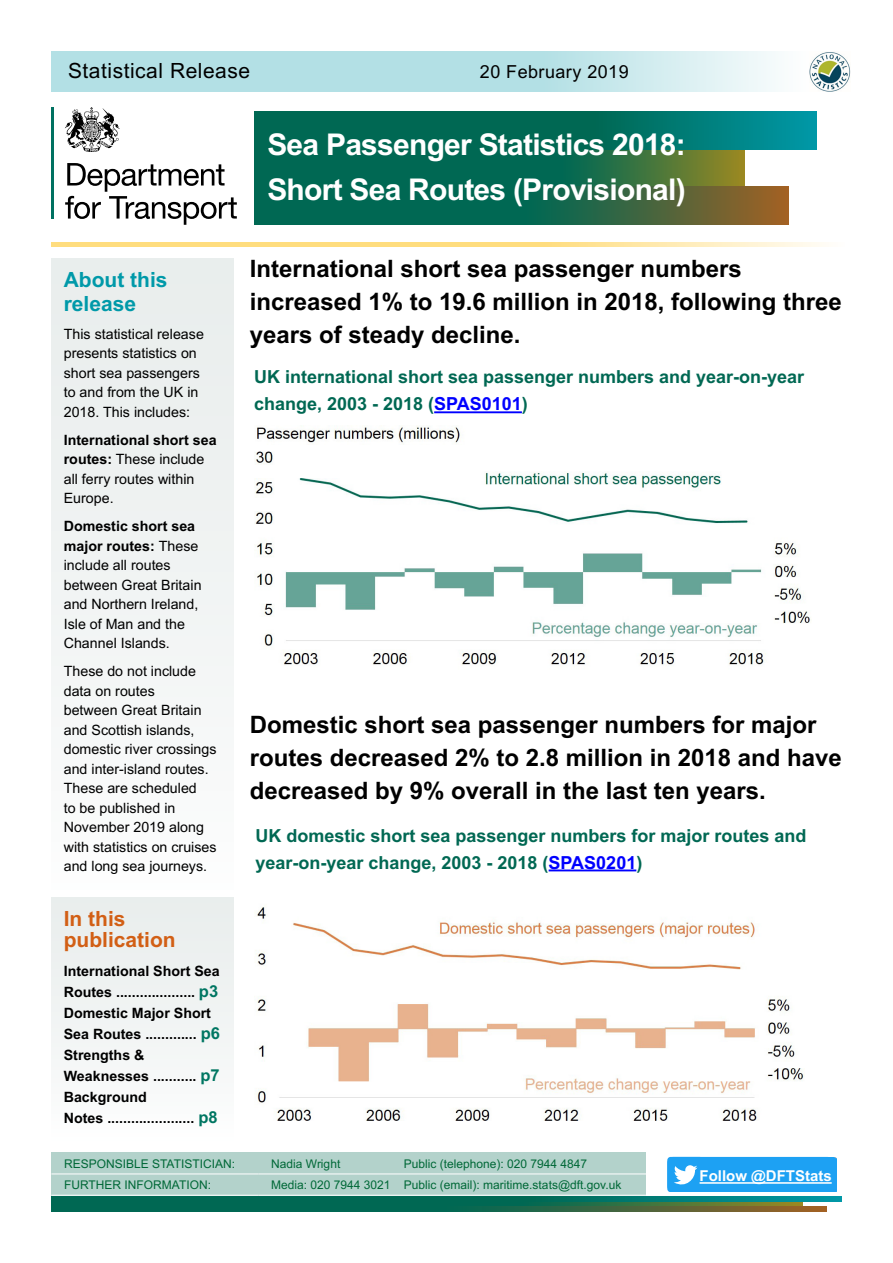
<style>
.page{position:relative;width:893px;height:1263px;background:#fff}
.page>*{position:absolute;margin:0;border:0;box-sizing:border-box;transform-origin:0 0}
.t1{font:700 30px/45px "Arial";letter-spacing:-.025em;color:#fff}
.bold_intro_text{font:700 24px/33px "Arial";color:#000}
.t2{font:21px "Arial";letter-spacing:.025em;color:#000}
.t3{font:700 21px/21px "Arial";color:#d25f15}
.t4{font:700 21px/24px "Arial";color:#0099a9}
.t5{font:700 18px/27px "Arial";color:#006853}
.t6{font:18px "Arial";letter-spacing:.025em;color:#000}
.t7{font:700 15px "Arial";color:#fff}
.Normal_DfT{font:14.25px/19.5px "Arial";color:#000}
.Contents{font:700 14.25px/21px "Arial";color:#000}
.t8{font:12px "Arial";color:#006837}
.s1{font-weight:700}
.s2{color:#00f}
.s3{font-size:16.5px;color:#007662}
</style>
<div class="page">
<svg style="left:51px;top:51px;width:724px;height:40px;background:#bde4e8"></svg>
<img style="left:809px;top:52px;width:41px;height:40px">
<hr style="left:51px;top:107px;width:3px;height:111px;background:#007161">
<svg style="left:65px;top:163px;width:172px;height:62px"></svg>
<svg style="left:65px;top:107px;width:55px;height:45px"></svg>
<svg style="left:254px;top:149px;width:491px;height:38px;background:#1a6d4a"></svg>
<svg style="left:254px;top:187px;width:534px;height:38px;background:#256647"></svg>
<svg style="left:254px;top:111px;width:562px;height:38px;background:#007163"></svg>
<svg style="left:51px;top:242px;width:773px;height:5px;background:#ffe293"></svg>
<svg style="left:51px;top:1201px;width:752px;height:5px;background:#156e4e"></svg>
<svg style="left:51px;top:1196px;width:791px;height:5px;background:#007163"></svg>
<svg style="left:51px;top:1206px;width:775px;height:6px;background:#256647"></svg>
<div style="left:51px;top:259px;width:183px;height:630px;background:#f1f4f3"></div>
<hr style="left:434px;top:411px;width:88px;height:2px;background:#00f">
<img style="left:255px;top:425px;width:555px;height:242px">
<hr style="left:549px;top:869px;width:87px;height:2px;background:#00f">
<img style="left:254px;top:906px;width:551px;height:215px">
<div style="left:51px;top:898px;width:183px;height:245px;background:#f1f4f4"></div>
<div style="left:51px;top:1153px;width:595px;height:43px;background:#b3d2cb"></div>
<hr style="left:51px;top:1173px;width:207px;height:1px;background:#fff">
<hr style="left:258px;top:1173px;width:586px;height:1px;background:#fff">
<hr style="left:51px;top:1195px;width:207px;height:1px;background:#fff">
<hr style="left:258px;top:1195px;width:586px;height:1px;background:#fff">
<img style="left:829px;top:1157px;width:7px;height:35px">
<div style="left:667px;top:1157px;width:166px;height:35px;background:#1da1f3;border-radius:6px"></div>
<svg style="left:667px;top:1157px;width:33px;height:35px"></svg>
<hr style="left:700px;top:1182px;width:132px;height:2px;background:#fff">
<p class="t2" style="left:68px;top:57px;width:184px">Statistical Release</p>
<p class="t6" style="left:480px;top:60px;width:150px">20 February 2019</p>
<p class="t4" style="left:64px;top:268px;width:105px">About this release</p>
<p class="Normal_DfT" style="left:64px;top:324px;width:142px">This statistical release presents statistics on short sea passengers to and from the UK in<br>2018. This includes:</p>
<p class="Normal_DfT" style="left:64px;top:430px;width:154px"><span class="s1">International short sea routes:</span> These include all ferry routes within<br>Europe.</p>
<p class="Normal_DfT" style="left:64px;top:516px;width:139px"><span class="s1">Domestic short sea major routes:</span> These include all routes between Great Britain and Northern Ireland,<br>Isle of Man and the<br>Channel Islands.</p>
<p class="Normal_DfT" style="left:64px;top:661px;width:154px">These do not include data on routes<br>between Great Britain and Scottish islands, domestic river crossings and inter-island routes.<br>These are scheduled<br>to be published in<br>November 2019 along with statistics on cruises and long sea journeys.</p>
<p class="t1" style="left:267px;top:123px;width:420px">Sea Passenger Statistics 2018:<br>Short Sea Routes (Provisional)</p>
<p class="bold_intro_text" style="left:250px;top:252px;width:594px">International short sea passenger numbers increased 1% to 19.6 million in 2018, following three years of steady decline.</p>
<p class="t5" style="left:254px;top:364px;width:552px">UK international short sea passenger numbers and year-on-year change, 2003 - 2018 (<span class="s2">SPAS0101</span>)</p>
<p class="bold_intro_text" style="left:250px;top:708px;width:594px">Domestic short sea passenger numbers for major routes decreased 2% to 2.8 million in 2018 and have decreased by 9% overall in the last ten years.</p>
<p class="t5" style="left:255px;top:822px;width:553px">UK domestic short sea passenger numbers for major routes and year-on-year change, 2003 - 2018 (<span class="s2">SPAS0201</span>)</p>
<p class="t3" style="left:64px;top:908px;width:114px">In this publication</p>
<p class="Contents" style="left:64px;top:961px;width:157px">International Short Sea<br>Routes .................... <span class="s3">p3</span></p>
<p class="Contents" style="left:64px;top:1003px;width:158px">Domestic Major Short<br>Sea Routes ............. <span class="s3">p6</span></p>
<p class="Contents" style="left:64px;top:1045px;width:158px">Strengths &amp;<br>Weaknesses ........... <span class="s3">p7</span></p>
<p class="Contents" style="left:64px;top:1087px;width:155px">Background<br>Notes ...................... <span class="s3">p8</span></p>
<p class="t8" style="left:64px;top:1155px;width:172px">RESPONSIBLE STATISTICIAN:</p>
<p class="t8" style="left:271px;top:1155px;width:71px">Nadia Wright</p>
<p class="t8" style="left:404px;top:1155px;width:185px">Public (telephone): 020 7944 4847</p>
<p class="t8" style="left:64px;top:1176px;width:148px">FURTHER INFORMATION:</p>
<p class="t8" style="left:271px;top:1176px;width:352px">Media: 020 7944 3021 Public (email): maritime.stats@dft.gov.uk</p>
<p class="t7" style="left:700px;top:1165px;width:134px">Follow @DFTStats</p>
</div>
